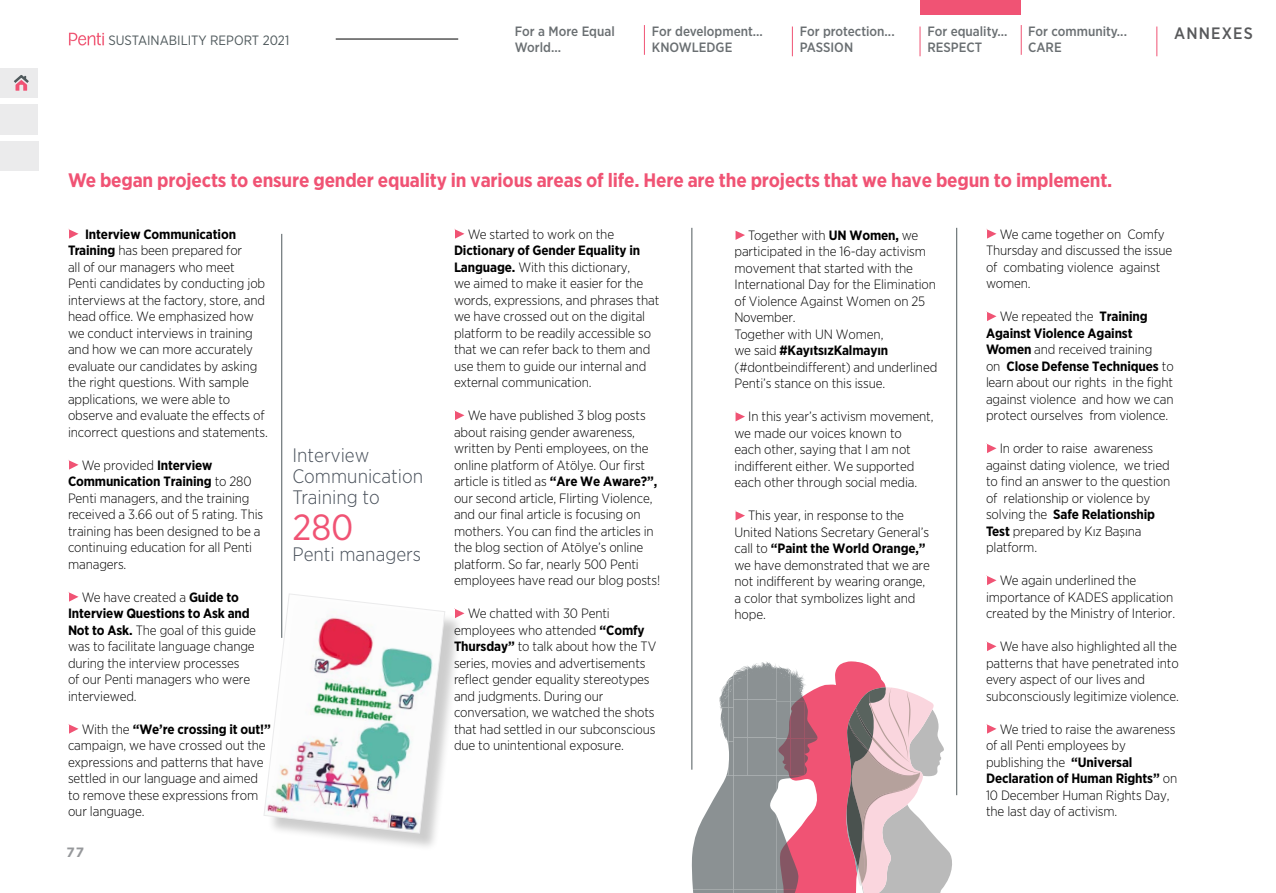
<style>
.page{position:relative;width:1276px;height:893px;background:#fff}
.page>*{position:absolute;margin:0;border:0;box-sizing:border-box;transform-origin:0 0}
.t1{font:36.3px "Gotham Narrow";color:#f05374}
.t2{font:700 19.5px "Gotham Narrow";letter-spacing:-.01em;color:#f05374}
.t3{font:300 19.5px/20.9px "Gotham Narrow";color:#474f59}
.t4{font:500 16.5px "Gotham Narrow";letter-spacing:.07em;color:#58595b}
.t5{font:300 13.5px/16.5px "Gotham Narrow";letter-spacing:-.01em;color:#000}
.t6{font:500 13.5px/16.2px "Gotham Narrow";color:#6a6f72}
.t7{font:13.5px "Gotham Narrow";color:#4f595c}
.t8{font:700 13.5px "Gotham";color:#96989b}
.s1{font-weight:700}
</style>
<div class="page">
<div style="left:0;top:68px;width:38px;height:30px;background:#ebebec"></div>
<div style="left:0;top:141px;width:38px;height:30px;background:#ebebec"></div>
<div style="left:0;top:104px;width:38px;height:31px;background:#ebebec"></div>
<svg style="left:14px;top:75px;width:15px;height:16px"></svg>
<div style="left:920px;top:0;width:100px;height:14px;background:#f05374"></div>
<hr style="left:336px;top:39px;width:122px;height:1px;background:#000">
<hr style="left:644px;top:25px;width:1px;height:30px;background:#f05374">
<svg style="left:792px;top:27px;width:1px;height:29px"></svg>
<svg style="left:919px;top:27px;width:1px;height:29px"></svg>
<hr style="left:1021px;top:25px;width:1px;height:30px;background:#f05374">
<svg style="left:1156px;top:27px;width:1px;height:29px"></svg>
<img style="left:69px;top:32px;width:35px;height:14px">
<svg style="left:68px;top:229px;width:10px;height:10px"></svg>
<svg style="left:68px;top:460px;width:10px;height:10px"></svg>
<svg style="left:68px;top:592px;width:10px;height:10px"></svg>
<svg style="left:68px;top:724px;width:10px;height:10px"></svg>
<svg style="left:454px;top:229px;width:10px;height:10px"></svg>
<svg style="left:454px;top:410px;width:10px;height:10px"></svg>
<div style="left:266px;top:596px;width:197px;height:256px;background:#000;opacity:.2"></div>
<img style="left:264px;top:593px;width:181px;height:241px">
<svg style="left:735px;top:230px;width:10px;height:10px"></svg>
<svg style="left:735px;top:412px;width:10px;height:9px"></svg>
<svg style="left:735px;top:511px;width:10px;height:9px"></svg>
<svg style="left:986px;top:229px;width:10px;height:10px"></svg>
<svg style="left:986px;top:311px;width:10px;height:10px"></svg>
<svg style="left:986px;top:443px;width:10px;height:10px"></svg>
<svg style="left:986px;top:575px;width:10px;height:10px"></svg>
<svg style="left:986px;top:641px;width:10px;height:10px"></svg>
<svg style="left:986px;top:724px;width:10px;height:10px"></svg>
<svg style="left:691px;top:661px;width:261px;height:232px"></svg>
<hr style="left:691px;top:228px;width:1px;height:542px;background:#4f595c">
<hr style="left:281px;top:234px;width:1px;height:404px;background:#4f595c">
<hr style="left:956px;top:228px;width:1px;height:567px;background:#4f595c">
<p class="t6" style="left:515px;top:23px;width:101px">For a More Equal<br>World...</p>
<p class="t7" style="left:108px;top:31px;width:182px">SUSTAINABILITY REPORT 2021</p>
<p class="t6" style="left:652px;top:23px;width:113px">For development...<br>KNOWLEDGE</p>
<p class="t6" style="left:800px;top:23px;width:96px">For protection...<br>PASSION</p>
<p class="t6" style="left:927px;top:23px;width:82px">For equality...<br>RESPECT</p>
<p class="t6" style="left:1028px;top:23px;width:100px">For community...<br>CARE</p>
<p class="t4" style="left:1174px;top:22px;width:80px">ANNEXES</p>
<h2 class="t2" style="left:68px;top:167px;width:1046px">We began projects to ensure gender equality in various areas of life. Here are the projects that we have begun to implement.</h2>
<p class="t5" style="left:68px;top:225px;width:201px;text-indent:17px"><span class="s1">Interview Communication<br>Training</span> has been prepared for<br>all of our managers who meet<br>Penti candidates by conducting job interviews at the factory, store, and head office. We emphasized how we conduct interviews in training and how we can more accurately evaluate our candidates by asking the right questions. With sample applications, we were able to observe and evaluate the effects of incorrect questions and statements.</p>
<p class="t5" style="left:68px;top:456px;width:197px;text-indent:14px">We provided <span class="s1">Interview<br>Communication Training</span> to 280<br>Penti managers, and the training received a 3.66 out of 5 rating. This training has been designed to be a continuing education for all Penti managers.</p>
<p class="t5" style="left:68px;top:588px;width:189px;text-indent:14px">We have created a <span class="s1">Guide to<br>Interview Questions to Ask and<br>Not to Ask.</span> The goal of this guide was to facilitate language change during the interview processes<br>of our Penti managers who were interviewed.</p>
<p class="t5" style="left:68px;top:720px;width:204px;text-indent:14px">With the <span class="s1">“We’re crossing it out!” </span>campaign, we have crossed out the expressions and patterns that have settled in our language and aimed to remove these expressions from our language.</p>
<p class="t8" style="left:66px;top:843px;width:19px">77</p>
<h2 class="t3" style="left:292px;top:444px;width:132px">Interview<br>Communication<br>Training to</h2>
<h1 class="t1" style="left:292px;top:505px;width:63px">280</h1>
<h2 class="t3" style="left:292px;top:543px;width:130px">Penti managers</h2>
<p class="t5" style="left:468px;top:225px;width:148px">We started to work on the</p>
<p class="t5" style="left:454px;top:242px;width:207px"><span class="s1">Dictionary of Gender Equality in<br>Language.</span> With this dictionary,<br>we aimed to make it easier for the words, expressions, and phrases that we have crossed out on the digital platform to be readily accessible so that we can refer back to them and use them to guide our internal and external communication.</p>
<p class="t5" style="left:454px;top:407px;width:208px;text-indent:14px">We have published 3 blog posts about raising gender awareness, written by Penti employees, on the online platform of Atölye. Our first article is titled as <span class="s1">“Are We Aware?”, </span>our second article, Flirting Violence, and our final article is focusing on mothers. You can find the articles in the blog section of Atölye’s online platform. So far, nearly 500 Penti employees have read our blog posts!</p>
<p class="t5" style="left:454px;top:605px;width:204px;text-indent:14px">We chatted with 30 Penti employees who attended <span class="s1">“Comfy<br>Thursday”</span> to talk about how the TV series, movies and advertisements reflect gender equality stereotypes and judgments. During our conversation, we watched the shots that had settled in our subconscious due to unintentional exposure.</p>
<p class="t5" style="left:734px;top:227px;width:204px;text-indent:14px">Together with <span class="s1">UN Women,</span> we participated in the 16-day activism movement that started with the<br>International Day for the Elimination of Violence Against Women on 25<br>November.<br>Together with UN Women,<br>we said <span class="s1">#KayıtsızKalmayın </span>(#dontbeindifferent) and underlined<br>Penti’s stance on this issue.</p>
<p class="t5" style="left:734px;top:408px;width:200px;text-indent:14px">In this year’s activism movement, we made our voices known to<br>each other, saying that I am not indifferent either. We supported each other through social media.</p>
<p class="t5" style="left:734px;top:507px;width:197px;text-indent:14px">This year, in response to the<br>United Nations Secretary General’s call to <span class="s1">“Paint the World Orange,” </span>we have demonstrated that we are not indifferent by wearing orange, a color that symbolizes light and hope.</p>
<p class="t5" style="left:986px;top:225px;width:188px;text-indent:14px">We came together on Comfy<br>Thursday and discussed the issue of combating violence against women.</p>
<p class="t5" style="left:986px;top:308px;width:189px;text-indent:14px">We repeated the <span class="s1">Training<br>Against Violence Against<br>Women</span> and received training<br>on <span class="s1">Close Defense Techniques</span> to learn about our rights in the fight against violence and how we can protect ourselves from violence.</p>
<p class="t5" style="left:986px;top:440px;width:186px;text-indent:14px">In order to raise awareness against dating violence, we tried to find an answer to the question of relationship or violence by solving the <span class="s1">Safe Relationship<br>Test</span> prepared by Kız Başına platform.</p>
<p class="t5" style="left:986px;top:572px;width:191px;text-indent:14px">We again underlined the importance of KADES application created by the Ministry of Interior.</p>
<p class="t5" style="left:986px;top:638px;width:194px;text-indent:14px">We have also highlighted all the patterns that have penetrated into every aspect of our lives and subconsciously legitimize violence.</p>
<p class="t5" style="left:986px;top:720px;width:193px;text-indent:14px">We tried to raise the awareness of all Penti employees by publishing the <span class="s1">“Universal<br>Declaration of Human Rights”</span> on<br>10 December Human Rights Day, the last day of activism.</p>
</div>
